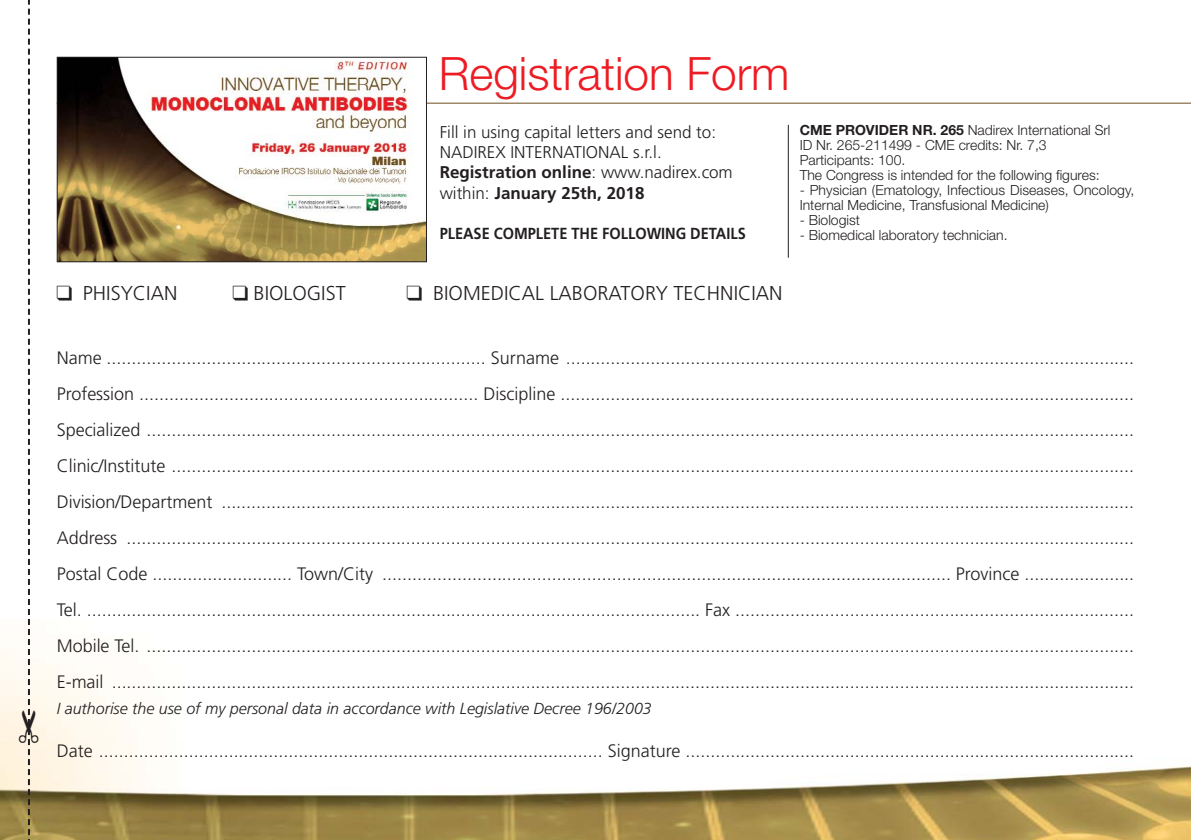
<style>
.page{position:relative;width:1191px;height:840px;background:#fff}
.page>*{position:absolute;margin:0;border:0;box-sizing:border-box;transform-origin:0 0}
.t1{font:300 46px "Helvetica Neue";color:#ed1c24}
.t2{font:300 20px "Frutiger";color:#231f20}
.t3{font:300 18px/36px "Frutiger";color:#231f20;text-align:justify}
.t4{font:300 17px/20.4px "Frutiger";color:#231f20}
.t5{font:italic 300 16px "Frutiger";color:#231f20}
.t6{font:700 16px "Frutiger";color:#231f20;scale:.91 1}
.t7{font:300 14px/15px "Helvetica Neue";color:#231f20}
.s1{font-weight:700}
</style>
<div class="page">
<img style="left:0;top:56px;width:1191px;height:783px">
<hr style="left:57px;top:103px;width:1134px;height:1px;background:#6e4d1c">
<img style="left:59px;top:59px;width:366px;height:201px">
<div style="left:57px;top:57px;width:370px;height:205px;border:1px solid #231f20"></div>
<hr style="left:788px;top:125px;width:1px;height:132px;background:#231f20">
<svg style="left:19px;top:0;width:19px;height:839px"></svg>
<h1 class="t1" style="left:439px;top:57px;width:352px">Registration Form</h1>
<p class="t4" style="left:440px;top:123px;width:295px">Fill in using capital letters and send to:<br>NADIREX INTERNATIONAL s.r.l.<br><span class="s1">Registration online</span>: www.nadirex.com within: <span class="s1">January 25th, 2018</span></p>
<p class="t6" style="left:440px;top:227px;width:338px">PLEASE COMPLETE THE FOLLOWING DETAILS</p>
<p class="t7" style="left:799px;top:124px;width:312px"><span class="s1">CME PROVIDER NR. 265</span> Nadirex International Srl ID Nr. 265-211499 - CME credits: Nr. 7,3<br>Participants: 100.<br>The Congress is intended for the following figures:</p>
<p class="t7" style="left:799px;top:184px;width:336px">- Physician (Ematology, Infectious Diseases, Oncology,<br>Internal Medicine, Transfusional Medicine)</p>
<p class="t7" style="left:799px;top:214px;width:62px">- Biologist</p>
<p class="t7" style="left:799px;top:229px;width:209px">- Biomedical laboratory technician.</p>
<p class="t2" style="left:57px;top:284px;width:122px">❑ PHISYCIAN</p>
<p class="t2" style="left:233px;top:284px;width:114px">❑ BIOLOGIST</p>
<p class="t2" style="left:407px;top:284px;width:377px">❑ BIOMEDICAL LABORATORY TECHNICIAN</p>
<p class="t3" style="left:57px;top:341px;width:1079px">Name ............................................................................ Surname ..................................................................................................................<br>Profession .................................................................... Discipline ...................................................................................................................<br>Specialized ......................................................................................................................................................................................................<br>Clinic/Institute .................................................................................................................................................................................................<br>Division/Department .......................................................................................................................................................................................<br>Address ..........................................................................................................................................................................................................<br>Postal Code ............................ Town/City .................................................................................................................. Province ......................<br>Tel. ........................................................................................................................... Fax ................................................................................<br>Mobile Tel. ......................................................................................................................................................................................................<br>E-mail .............................................................................................................................................................................................................</p>
<p class="t5" style="left:57px;top:702px;width:596px">I authorise the use of my personal data in accordance with Legislative Decree 196/2003</p>
<p class="t3" style="left:57px;top:733px;width:1079px">Date ..................................................................................................... Signature ..........................................................................................</p>
</div>
